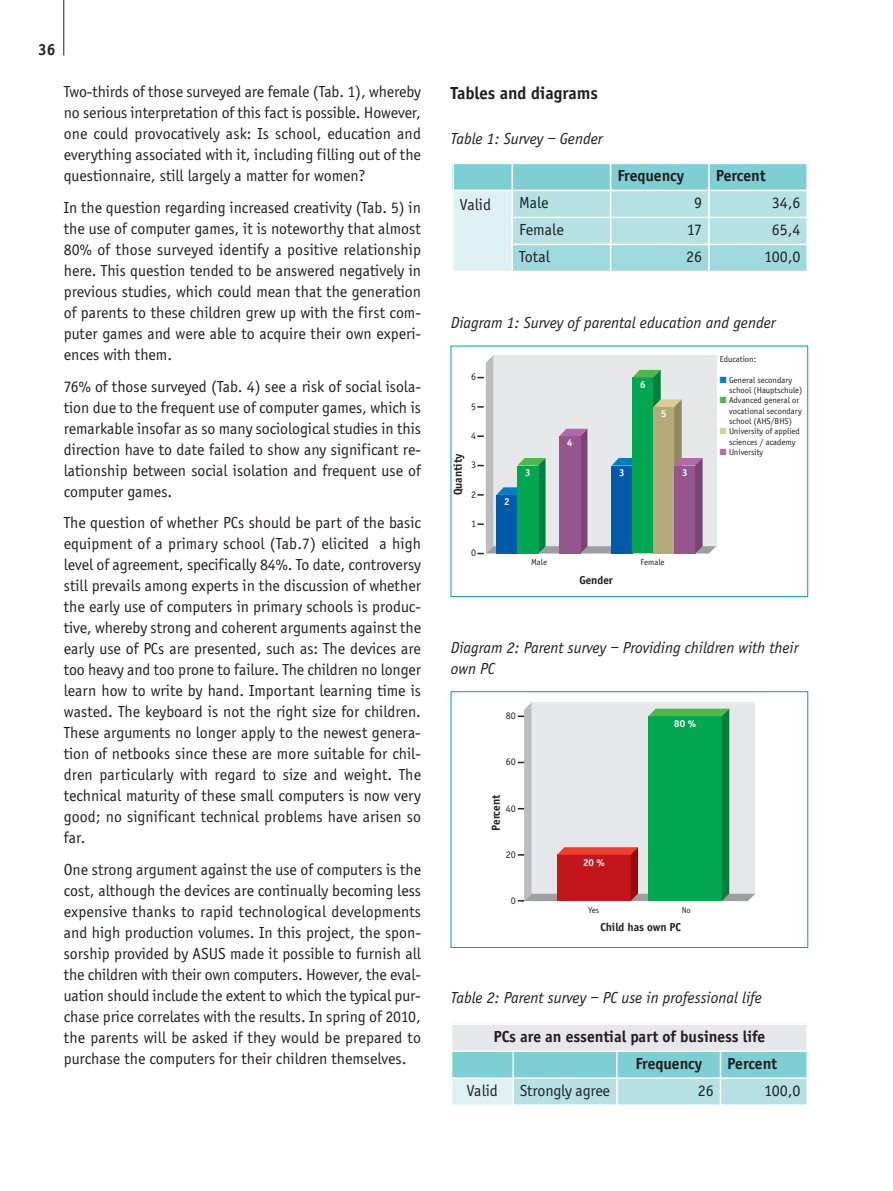
<style>
.page{position:relative;width:893px;height:1191px;background:#fff}
.page>*{position:absolute;margin:0;border:0;box-sizing:border-box;transform-origin:0 0}
.t1{font:700 18px "Officina Sans";color:#231f20}
.t2{font:16.5px/21px "Officina Sans";color:#231f20;text-align:justify}
.t3{font:italic 16.5px/21px "Officina Sans";color:#231f20}
.t4{font:700 16.5px/27px "Officina Sans";color:#231f20}
.t5{font:700 11.85px "Officina Sans";color:#231f20}
.t6{font:10.35px "Officina Sans";color:#231f20}
.t7{font:700 10.35px "Officina Sans";color:#fff}
.t8{font:8.85px/10.4px "Officina Sans";color:#231f20}
.s1{color:#007dc5}
.s2{color:#4fb848}
.s3{color:#dbcc90}
.s4{color:#b368aa}
</style>
<div class="page">
<hr style="left:64px;top:0;width:1px;height:56px;background:#231f20">
<div style="left:452px;top:163px;width:257px;height:27px;background:#7ecfd4"></div>
<div style="left:709px;top:163px;width:99px;height:27px;background:#7ecfd4"></div>
<div style="left:452px;top:190px;width:60px;height:81px;background:#ddf1f2"></div>
<div style="left:512px;top:190px;width:99px;height:27px;background:#b5e1e4"></div>
<div style="left:611px;top:190px;width:98px;height:27px;background:#b5e1e4"></div>
<div style="left:709px;top:190px;width:99px;height:27px;background:#b5e1e4"></div>
<div style="left:512px;top:217px;width:99px;height:27px;background:#b5e1e4"></div>
<div style="left:611px;top:217px;width:98px;height:27px;background:#b5e1e4"></div>
<div style="left:709px;top:217px;width:99px;height:27px;background:#b5e1e4"></div>
<div style="left:512px;top:244px;width:99px;height:28px;background:#9ed9dd"></div>
<div style="left:611px;top:244px;width:98px;height:28px;background:#9ed9dd"></div>
<div style="left:709px;top:244px;width:99px;height:28px;background:#9ed9dd"></div>
<hr style="left:452px;top:163px;width:2px;height:109px;background:#fff">
<hr style="left:511px;top:163px;width:2px;height:109px;background:#fff">
<hr style="left:610px;top:163px;width:1px;height:109px;background:#fff">
<hr style="left:708px;top:163px;width:2px;height:109px;background:#fff">
<hr style="left:806px;top:163px;width:2px;height:109px;background:#fff">
<hr style="left:452px;top:163px;width:356px;height:1px;background:#fff">
<hr style="left:452px;top:190px;width:356px;height:1px;background:#fff">
<hr style="left:511px;top:217px;width:297px;height:1px;background:#fff">
<hr style="left:511px;top:244px;width:297px;height:1px;background:#fff">
<hr style="left:452px;top:271px;width:356px;height:1px;background:#fff">
<div style="left:451px;top:346px;width:357px;height:251px;border:1px solid #009dad"></div>
<svg style="left:477px;top:355px;width:239px;height:199px;background:#abbabb"></svg>
<div style="left:517px;top:465px;width:21px;height:88px;background:#00a650"></div>
<svg style="left:518px;top:702px;width:237px;height:199px;background:#96bca1"></svg>
<div style="left:451px;top:1023px;width:356px;height:28px;background:#e6e7e8"></div>
<div style="left:451px;top:1051px;width:269px;height:27px;background:#7ecfd4"></div>
<div style="left:720px;top:1051px;width:88px;height:27px;background:#7ecfd4"></div>
<div style="left:451px;top:1078px;width:62px;height:28px;background:#ddf1f2"></div>
<div style="left:513px;top:1078px;width:104px;height:28px;background:#b5e1e4"></div>
<div style="left:617px;top:1078px;width:103px;height:28px;background:#b5e1e4"></div>
<div style="left:720px;top:1078px;width:88px;height:28px;background:#b5e1e4"></div>
<hr style="left:451px;top:1023px;width:1px;height:83px;background:#fff">
<hr style="left:512px;top:1050px;width:2px;height:56px;background:#fff">
<hr style="left:616px;top:1050px;width:1px;height:56px;background:#fff">
<hr style="left:720px;top:1050px;width:1px;height:56px;background:#fff">
<hr style="left:806px;top:1023px;width:2px;height:83px;background:#fff">
<hr style="left:451px;top:1023px;width:357px;height:1px;background:#fff">
<hr style="left:451px;top:1050px;width:357px;height:1px;background:#fff">
<hr style="left:451px;top:1077px;width:357px;height:1px;background:#fff">
<hr style="left:451px;top:1104px;width:357px;height:2px;background:#fff">
<p class="t4" style="left:38px;top:37px;width:19px">36</p>
<p class="t2" style="left:64px;top:83px;width:359px">Two-thirds of those surveyed are female (Tab. 1), whereby no serious interpretation of this fact is possible. However, one could provocatively ask: Is school, education and everything associated with it, including filling out of the questionnaire, still largely a matter for women?</p>
<p class="t2" style="left:64px;top:198px;width:359px">In the question regarding increased creativity (Tab. 5) in the use of computer games, it is noteworthy that almost 80% of those surveyed identify a positive relationship here. This question tended to be answered negatively in previous studies, which could mean that the generation of parents to these children grew up with the first com&shy;puter games and were able to acquire their own experi&shy;ences with them.</p>
<p class="t2" style="left:64px;top:377px;width:359px">76% of those surveyed (Tab. 4) see a risk of social isola&shy;tion due to the frequent use of computer games, which is remarkable insofar as so many sociological studies in this direction have to date failed to show any significant re&shy;lationship between social isolation and frequent use of computer games.</p>
<p class="t2" style="left:64px;top:513px;width:359px">The question of whether PCs should be part of the basic equipment of a primary school (Tab.7) elicited a high level of agreement, specifically 84%. To date, controversy still prevails among experts in the discussion of whether the early use of computers in primary schools is produc&shy;tive, whereby strong and coherent arguments against the early use of PCs are presented, such as: The devices are too heavy and too prone to failure. The children no longer learn how to write by hand. Important learning time is wasted. The keyboard is not the right size for children.<br>These arguments no longer apply to the newest genera&shy;tion of netbooks since these are more suitable for chil&shy;dren particularly with regard to size and weight. The technical maturity of these small computers is now very good; no significant technical problems have arisen so far.</p>
<p class="t2" style="left:64px;top:860px;width:359px">One strong argument against the use of computers is the cost, although the devices are continually becoming less expensive thanks to rapid technological developments and high production volumes. In this project, the spon&shy;sorship provided by ASUS made it possible to furnish all the children with their own computers. However, the eval&shy;uation should include the extent to which the typical pur&shy;chase price correlates with the results. In spring of 2010, the parents will be asked if they would be prepared to purchase the computers for their children themselves.</p>
<p class="t1" style="left:451px;top:86px;width:149px">Tables and diagrams</p>
<p class="t3" style="left:451px;top:129px;width:153px">Table 1: Survey – Gender</p>
<p class="t4" style="left:617px;top:163px;width:68px">Frequency</p>
<p class="t4" style="left:716px;top:163px;width:52px">Percent</p>
<p class="t2" style="left:460px;top:195px;width:33px">Valid</p>
<p class="t2" style="left:519px;top:193px;width:31px">Male</p>
<p class="t2" style="left:694px;top:193px;width:10px">9</p>
<p class="t2" style="left:772px;top:193px;width:30px">34,6</p>
<p class="t2" style="left:519px;top:220px;width:46px">Female</p>
<p class="t2" style="left:687px;top:220px;width:17px">17</p>
<p class="t2" style="left:772px;top:220px;width:30px">65,4</p>
<p class="t2" style="left:519px;top:247px;width:33px">Total</p>
<p class="t2" style="left:686px;top:247px;width:18px">26</p>
<p class="t2" style="left:764px;top:247px;width:38px">100,0</p>
<p class="t3" style="left:451px;top:313px;width:326px">Diagram 1: Survey of parental education and gender</p>
<p class="t6" style="left:471px;top:373px;width:7px">6</p>
<p class="t6" style="left:471px;top:402px;width:7px">5</p>
<p class="t6" style="left:471px;top:431px;width:7px">4</p>
<p class="t6" style="left:471px;top:461px;width:7px">3</p>
<p class="t6" style="left:471px;top:490px;width:7px">2</p>
<p class="t6" style="left:471px;top:519px;width:7px">1</p>
<p class="t6" style="left:471px;top:549px;width:7px">0</p>
<p class="t5" style="left:453px;top:495px;width:43px;rotate:-90deg">Quantity</p>
<p class="t7" style="left:504px;top:498px;width:7px">2</p>
<p class="t7" style="left:525px;top:468px;width:7px">3</p>
<p class="t7" style="left:567px;top:439px;width:7px">4</p>
<p class="t7" style="left:640px;top:380px;width:7px">6</p>
<p class="t7" style="left:661px;top:410px;width:7px">5</p>
<p class="t7" style="left:619px;top:468px;width:7px">3</p>
<p class="t7" style="left:682px;top:468px;width:7px">3</p>
<p class="t8" style="left:531px;top:558px;width:17px">Male</p>
<p class="t8" style="left:640px;top:558px;width:26px">Female</p>
<p class="t5" style="left:579px;top:575px;width:35px">Gender</p>
<p class="t8" style="left:720px;top:354px;width:38px">Education:</p>
<p class="t8" style="left:729px;top:375px;width:75px;text-indent:-9px"><span class="s1">■</span> General secondary school (Hauptschule)</p>
<p class="t8" style="left:729px;top:396px;width:74px;text-indent:-9px"><span class="s2">■</span> Advanced general or vocational secondary school (AHS/BHS)</p>
<p class="t8" style="left:720px;top:427px;width:82px;text-align:center"><span class="s3">■</span> University of applied sciences / academy</p>
<p class="t8" style="left:720px;top:447px;width:45px"><span class="s4">■</span> University</p>
<p class="t3" style="left:451px;top:638px;width:349px">Diagram 2: Parent survey – Providing children with their own PC</p>
<p class="t6" style="left:506px;top:711px;width:12px">80</p>
<p class="t6" style="left:506px;top:758px;width:12px">60</p>
<p class="t6" style="left:506px;top:804px;width:12px">40</p>
<p class="t6" style="left:506px;top:850px;width:12px">20</p>
<p class="t6" style="left:511px;top:896px;width:7px">0</p>
<p class="t5" style="left:491px;top:831px;width:37px;rotate:-90deg">Percent</p>
<p class="t7" style="left:583px;top:858px;width:23px">20 %</p>
<p class="t7" style="left:674px;top:719px;width:23px">80 %</p>
<p class="t8" style="left:589px;top:905px;width:12px">Yes</p>
<p class="t8" style="left:682px;top:905px;width:11px">No</p>
<p class="t5" style="left:600px;top:922px;width:82px">Child has own PC</p>
<p class="t3" style="left:451px;top:988px;width:313px">Table 2: Parent survey – PC use in professional life</p>
<p class="t4" style="left:635px;top:1024px;width:131px;text-indent:-142px">PCs are an essential part of business life<br>Frequency</p>
<p class="t4" style="left:727px;top:1051px;width:52px">Percent</p>
<p class="t2" style="left:467px;top:1081px;width:33px">Valid</p>
<p class="t2" style="left:520px;top:1081px;width:92px">Strongly agree</p>
<p class="t2" style="left:698px;top:1081px;width:18px">26</p>
<p class="t2" style="left:764px;top:1081px;width:38px">100,0</p>
</div>
